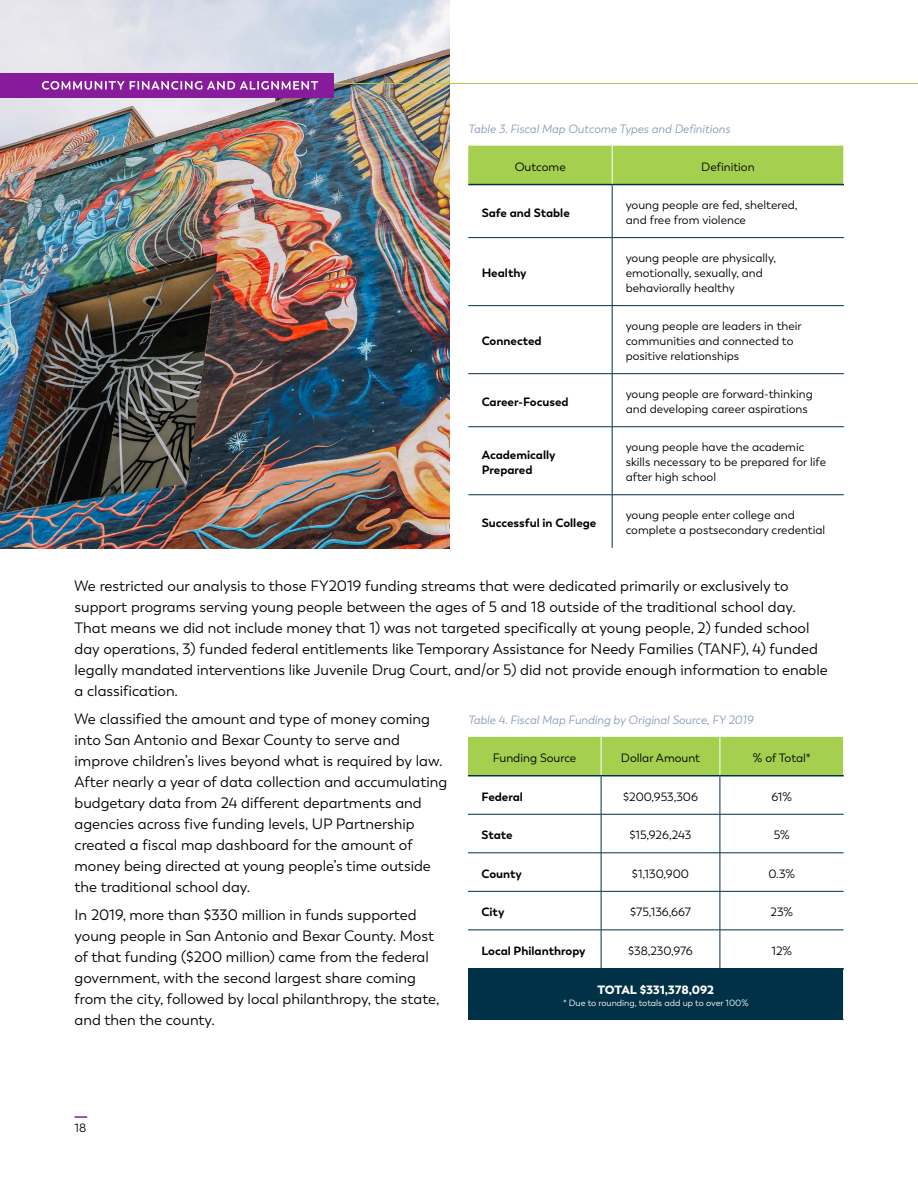
<style>
.page{position:relative;width:918px;height:1188px;background:#fff}
.page>*{position:absolute;margin:0;border:0;box-sizing:border-box;transform-origin:0 0}
.t1{font:15px/21px "Trenda";color:#000}
.t2{font:12px/15px "Trenda";color:#000}
.t3{font:700 12px/15px "Trenda";color:#000}
.t4{font:italic 12px "Trenda";color:#8b9dbc}
.t5{font:900 12px "Trenda";color:#fff}
.t6{font:9px "Trenda";color:#fff}
</style>
<div class="page">
<svg style="left:75px;top:1116px;width:12px;height:2px"></svg>
<img style="left:0;top:0;width:450px;height:549px">
<hr style="left:328px;top:83px;width:590px;height:1px;background:#a5cf4f">
<div style="left:468px;top:146px;width:376px;height:38px;background:#a5cf4f"></div>
<hr style="left:612px;top:185px;width:1px;height:52px;background:#003146">
<hr style="left:468px;top:237px;width:144px;height:1px;background:#003146">
<hr style="left:612px;top:237px;width:232px;height:1px;background:#003146">
<hr style="left:612px;top:238px;width:1px;height:67px;background:#003146">
<hr style="left:468px;top:305px;width:144px;height:1px;background:#003146">
<hr style="left:612px;top:305px;width:232px;height:1px;background:#003146">
<hr style="left:612px;top:306px;width:1px;height:67px;background:#003146">
<hr style="left:612px;top:374px;width:1px;height:53px;background:#003146">
<hr style="left:468px;top:426px;width:144px;height:1px;background:#003146">
<hr style="left:612px;top:426px;width:232px;height:1px;background:#003146">
<hr style="left:612px;top:427px;width:1px;height:68px;background:#003146">
<hr style="left:468px;top:495px;width:144px;height:1px;background:#003146">
<hr style="left:612px;top:495px;width:232px;height:1px;background:#003146">
<hr style="left:612px;top:495px;width:1px;height:53px;background:#003146">
<hr style="left:468px;top:184px;width:144px;height:1px;background:#003146">
<hr style="left:612px;top:184px;width:232px;height:1px;background:#003146">
<hr style="left:612px;top:146px;width:1px;height:38px;background:#fff">
<hr style="left:468px;top:373px;width:144px;height:1px;background:#003146">
<hr style="left:612px;top:373px;width:232px;height:1px;background:#003146">
<div style="left:468px;top:737px;width:375px;height:38px;background:#a5cf4f"></div>
<div style="left:468px;top:969px;width:376px;height:51px;background:#003146"></div>
<hr style="left:601px;top:776px;width:1px;height:38px;background:#003146">
<hr style="left:720px;top:776px;width:1px;height:38px;background:#003146">
<hr style="left:468px;top:814px;width:133px;height:1px;background:#003146">
<hr style="left:601px;top:814px;width:119px;height:1px;background:#003146">
<hr style="left:601px;top:814px;width:1px;height:39px;background:#003146">
<hr style="left:720px;top:814px;width:124px;height:1px;background:#003146">
<hr style="left:720px;top:814px;width:1px;height:39px;background:#003146">
<hr style="left:468px;top:853px;width:133px;height:1px;background:#003146">
<hr style="left:601px;top:853px;width:119px;height:1px;background:#003146">
<hr style="left:601px;top:853px;width:1px;height:38px;background:#003146">
<hr style="left:720px;top:853px;width:124px;height:1px;background:#003146">
<hr style="left:720px;top:853px;width:1px;height:38px;background:#003146">
<hr style="left:601px;top:892px;width:1px;height:38px;background:#003146">
<hr style="left:720px;top:892px;width:1px;height:38px;background:#003146">
<hr style="left:468px;top:930px;width:133px;height:1px;background:#003146">
<hr style="left:601px;top:930px;width:119px;height:1px;background:#003146">
<hr style="left:601px;top:930px;width:1px;height:38px;background:#003146">
<hr style="left:720px;top:930px;width:124px;height:1px;background:#003146">
<hr style="left:720px;top:930px;width:1px;height:38px;background:#003146">
<hr style="left:468px;top:775px;width:133px;height:1px;background:#003146">
<hr style="left:601px;top:775px;width:119px;height:1px;background:#003146">
<hr style="left:720px;top:775px;width:124px;height:1px;background:#003146">
<hr style="left:601px;top:737px;width:1px;height:38px;background:#fff">
<hr style="left:720px;top:737px;width:1px;height:38px;background:#fff">
<hr style="left:843px;top:969px;width:1px;height:51px;background:#fff">
<hr style="left:468px;top:891px;width:133px;height:1px;background:#003146">
<hr style="left:601px;top:891px;width:119px;height:1px;background:#003146">
<hr style="left:720px;top:891px;width:124px;height:1px;background:#003146">
<hr style="left:468px;top:968px;width:133px;height:1px;background:#003146">
<hr style="left:601px;top:968px;width:119px;height:1px;background:#003146">
<hr style="left:720px;top:968px;width:124px;height:1px;background:#003146">
<div style="left:0;top:73px;width:334px;height:24px;background:#881b9c"></div>
<svg style="left:42px;top:81px;width:276px;height:9px"></svg>
<p class="t4" style="left:468px;top:122px;width:263px">Table 3. Fiscal Map Outcome Types and Definitions</p>
<p class="t2" style="left:515px;top:159px;width:53px">Outcome</p>
<p class="t2" style="left:701px;top:159px;width:55px">Definition</p>
<p class="t3" style="left:482px;top:205px;width:90px">Safe and Stable</p>
<p class="t2" style="left:626px;top:198px;width:173px">young people are fed, sheltered, and free from violence</p>
<p class="t3" style="left:482px;top:266px;width:46px">Healthy</p>
<p class="t3" style="left:482px;top:334px;width:61px">Connected</p>
<p class="t2" style="left:626px;top:251px;width:152px">young people are physically, emotionally, sexually, and behaviorally healthy</p>
<p class="t2" style="left:626px;top:319px;width:178px">young people are leaders in their communities and connected to positive relationships</p>
<p class="t3" style="left:482px;top:394px;width:88px">Career-Focused</p>
<p class="t2" style="left:626px;top:387px;width:189px">young people are forward-thinking and developing career aspirations</p>
<p class="t3" style="left:482px;top:448px;width:75px">Academically<br>Prepared</p>
<p class="t2" style="left:626px;top:440px;width:202px">young people have the academic skills necessary to be prepared for life after high school</p>
<p class="t3" style="left:482px;top:515px;width:116px">Successful in College</p>
<p class="t2" style="left:626px;top:508px;width:201px">young people enter college and complete a postsecondary credential</p>
<p class="t1" style="left:75px;top:576px;width:755px">We restricted our analysis to those FY2019 funding streams that were dedicated primarily or exclusively to support programs serving young people between the ages of 5 and 18 outside of the traditional school day.<br>That means we did not include money that 1) was not targeted specifically at young people, 2) funded school day operations, 3) funded federal entitlements like Temporary Assistance for Needy Families (TANF), 4) funded legally mandated interventions like Juvenile Drug Court, and/or 5) did not provide enough information to enable a classification.</p>
<p class="t1" style="left:75px;top:709px;width:374px">We classified the amount and type of money coming into San Antonio and Bexar County to serve and improve children’s lives beyond what is required by law.<br>After nearly a year of data collection and accumulating budgetary data from 24 different departments and agencies across five funding levels, UP Partnership created a fiscal map dashboard for the amount of money being directed at young people’s time outside the traditional school day.</p>
<p class="t1" style="left:75px;top:904px;width:367px">In 2019, more than $330 million in funds supported young people in San Antonio and Bexar County. Most of that funding ($200 million) came from the federal government, with the second largest share coming from the city, followed by local philanthropy, the state, and then the county.</p>
<p class="t4" style="left:468px;top:713px;width:287px">Table 4. Fiscal Map Funding by Original Source, FY 2019</p>
<p class="t2" style="left:493px;top:750px;width:85px">Funding Source</p>
<p class="t2" style="left:621px;top:750px;width:81px">Dollar Amount</p>
<p class="t2" style="left:753px;top:750px;width:60px">% of Total*</p>
<p class="t3" style="left:482px;top:789px;width:43px">Federal</p>
<p class="t2" style="left:623px;top:789px;width:76px">$200,953,306</p>
<p class="t2" style="left:771px;top:789px;width:22px">61%</p>
<p class="t3" style="left:482px;top:828px;width:33px">State</p>
<p class="t2" style="left:630px;top:828px;width:63px">$15,926,243</p>
<p class="t2" style="left:774px;top:828px;width:18px">5%</p>
<p class="t3" style="left:482px;top:866px;width:42px">County</p>
<p class="t2" style="left:632px;top:866px;width:59px">$1,130,900</p>
<p class="t2" style="left:768px;top:866px;width:28px">0.3%</p>
<p class="t3" style="left:482px;top:905px;width:24px">City</p>
<p class="t2" style="left:630px;top:905px;width:62px">$75,136,667</p>
<p class="t2" style="left:770px;top:905px;width:24px">23%</p>
<p class="t3" style="left:482px;top:944px;width:106px">Local Philanthropy</p>
<p class="t2" style="left:628px;top:943px;width:66px">$38,230,976</p>
<p class="t2" style="left:771px;top:943px;width:22px">12%</p>
<p class="t5" style="left:597px;top:982px;width:118px">TOTAL $331,378,092</p>
<p class="t6" style="left:563px;top:998px;width:187px">* Due to rounding, totals add up to over 100%</p>
<p class="t2" style="left:75px;top:1120px;width:13px">18</p>
</div>
